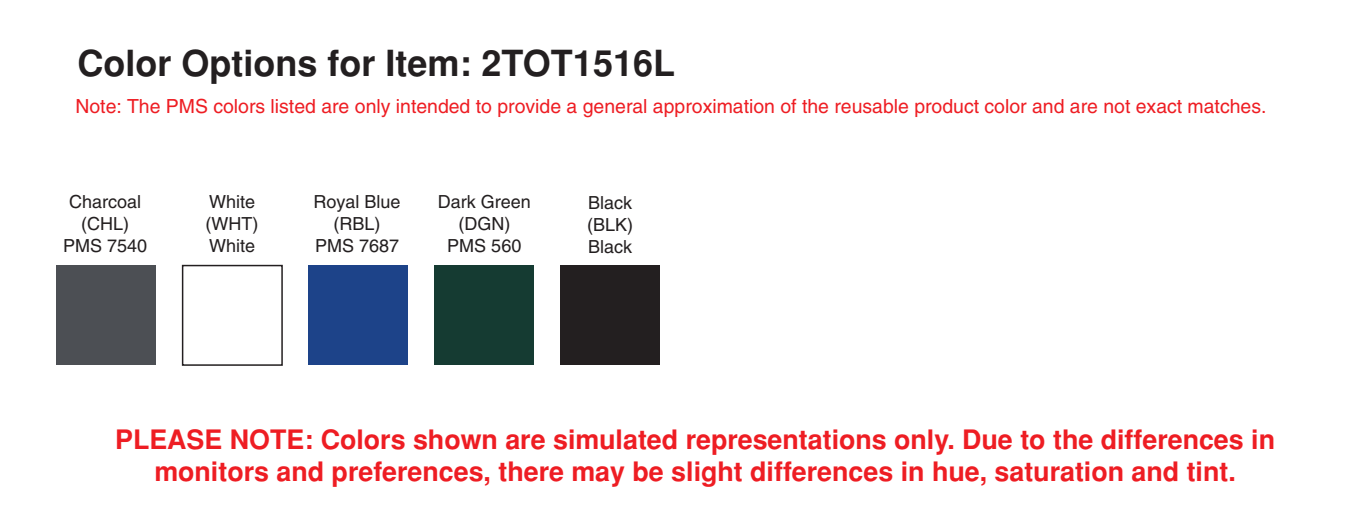
<style>
.page{position:relative;width:1350px;height:529px;background:#fff}
.page>*{position:absolute;margin:0;border:0;box-sizing:border-box;transform-origin:0 0}
.t1{font:700 36px "Helvetica";color:#231f20}
.t2{font:700 26.85px/32.1px "Helvetica";color:#ee1d23;text-align:center}
.t3{font:19.5px "Helvetica";color:#ee1d23}
.t4{font:18px/21.6px "Helvetica";color:#231f20;text-align:center}
</style>
<div class="page">
<div style="left:309px;top:265px;width:99px;height:100px;background:#1d4389"></div>
<div style="left:435px;top:265px;width:99px;height:100px;background:#153b32"></div>
<div style="left:561px;top:265px;width:99px;height:100px;background:#231f20"></div>
<div style="left:57px;top:265px;width:99px;height:100px;background:#4c4f54"></div>
<div style="left:182px;top:265px;width:101px;height:101px;background:#fff;border:2px solid #231f20"></div>
<h1 class="t1" style="left:78px;top:42px;width:599px">Color Options for Item: 2TOT1516L</h1>
<p class="t3" style="left:75px;top:95px;width:1193px">Note: The PMS colors listed are only intended to provide a general approximation of the reusable product color and are not exact matches.</p>
<p class="t4" style="left:63px;top:191px;width:86px">Charcoal (CHL)<br>PMS 7540</p>
<p class="t4" style="left:206px;top:191px;width:54px;text-align:left">White (WHT)<br>White</p>
<p class="t4" style="left:314px;top:191px;width:89px">Royal Blue (RBL)<br>PMS 7687</p>
<p class="t4" style="left:438px;top:191px;width:95px">Dark Green (DGN)<br>PMS 560</p>
<p class="t4" style="left:587px;top:192px;width:48px;text-align:justify">Black (BLK)<br>Black</p>
<p class="t2" style="left:115px;top:423px;width:1161px">PLEASE NOTE: Colors shown are simulated representations only. Due to the differences in monitors and preferences, there may be slight differences in hue, saturation and tint.</p>
</div>
